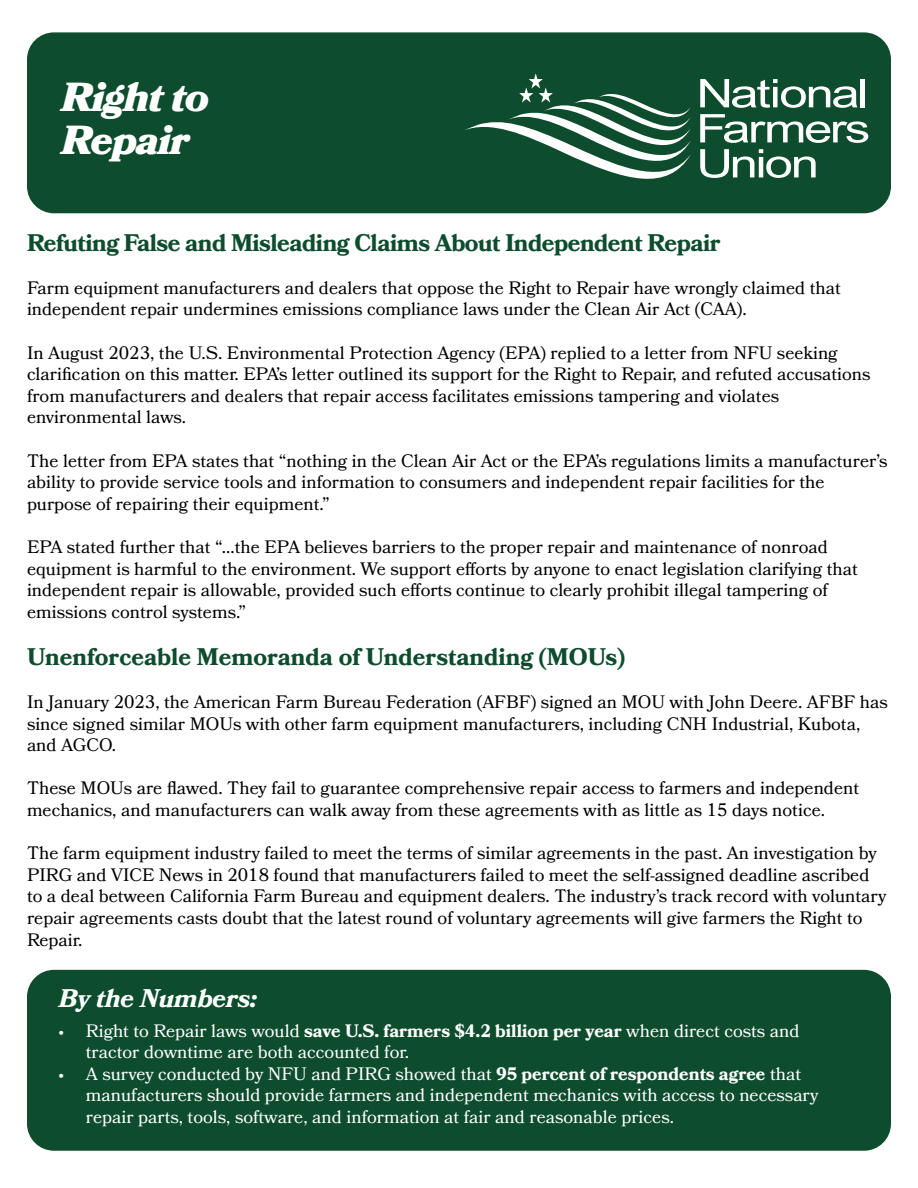
<style>
.page{position:relative;width:918px;height:1188px;background:#fff}
.page>*{position:absolute;margin:0;border:0;box-sizing:border-box;transform-origin:0 0}
.t1{font:italic 900 40.5px/42.6px "Bookmania";letter-spacing:-.02em;color:#fff}
.t2{font:italic 700 25.5px "Bookmania";color:#fff}
.t3{font:700 24px "Bookmania";letter-spacing:-.02em;color:#0d4d2d}
.t4{font:700 24px "Bookmania";color:#0d4d2d}
.t5{font:18px/21.6px "Bookmania";color:#000}
.t6{font:18px/21.6px "Bookmania";color:#fff}
.s1{font-weight:700}
</style>
<div class="page">
<div style="left:27px;top:32px;width:864px;height:181px;background:#0d4d2d;border-radius:27px"></div>
<svg style="left:700px;top:79px;width:158px;height:29px"></svg>
<div style="left:860px;top:79px;width:5px;height:28px;background:#fff"></div>
<svg style="left:465px;top:73px;width:226px;height:106px"></svg>
<svg style="left:700px;top:114px;width:168px;height:29px"></svg>
<svg style="left:700px;top:149px;width:116px;height:29px"></svg>
<div style="left:27px;top:970px;width:864px;height:181px;background:#0d4d2d;border-radius:27px"></div>
<h1 class="t1" style="left:62px;top:76px;width:149px">Right to<br>Repair</h1>
<h3 class="t3" style="left:27px;top:228px;width:695px">Refuting False and Misleading Claims About Independent Repair</h3>
<p class="t5" style="left:27px;top:277px;width:815px">Farm equipment manufacturers and dealers that oppose the Right to Repair have wrongly claimed that independent repair undermines emissions compliance laws under the Clean Air Act (CAA).</p>
<p class="t5" style="left:27px;top:341px;width:845px">In August 2023, the U.S. Environmental Protection Agency (EPA) replied to a letter from NFU seeking clarification on this matter. EPA’s letter outlined its support for the Right to Repair, and refuted accusations from manufacturers and dealers that repair access facilitates emissions tampering and violates environmental laws.</p>
<p class="t5" style="left:27px;top:449px;width:862px">The letter from EPA states that “nothing in the Clean Air Act or the EPA’s regulations limits a manufacturer’s ability to provide service tools and information to consumers and independent repair facilities for the purpose of repairing their equipment.”</p>
<p class="t5" style="left:27px;top:536px;width:832px">EPA stated further that “…the EPA believes barriers to the proper repair and maintenance of nonroad equipment is harmful to the environment. We support efforts by anyone to enact legislation clarifying that independent repair is allowable, provided such efforts continue to clearly prohibit illegal tampering of emissions control systems.”</p>
<h3 class="t4" style="left:27px;top:642px;width:600px">Unenforceable Memoranda of Understanding (MOUs)</h3>
<p class="t5" style="left:27px;top:691px;width:862px">In January 2023, the American Farm Bureau Federation (AFBF) signed an MOU with John Deere. AFBF has since signed similar MOUs with other farm equipment manufacturers, including CNH Industrial, Kubota, and AGCO.</p>
<p class="t5" style="left:27px;top:777px;width:834px">These MOUs are flawed. They fail to guarantee comprehensive repair access to farmers and independent mechanics, and manufacturers can walk away from these agreements with as little as 15 days notice.</p>
<p class="t5" style="left:27px;top:842px;width:861px">The farm equipment industry failed to meet the terms of similar agreements in the past. An investigation by PIRG and VICE News in 2018 found that manufacturers failed to meet the self-assigned deadline ascribed to a deal between California Farm Bureau and equipment dealers. The industry’s track record with voluntary repair agreements casts doubt that the latest round of voluntary agreements will give farmers the Right to Repair.</p>
<h2 class="t2" style="left:59px;top:983px;width:200px">By the Numbers:</h2>
<p class="t6" style="left:86px;top:1020px;width:715px;text-indent:-27px">• Right to Repair laws would <span class="s1">save U.S. farmers $4.2 billion per year</span> when direct costs and tractor downtime are both accounted for.</p>
<p class="t6" style="left:86px;top:1063px;width:734px;text-indent:-27px">• A survey conducted by NFU and PIRG showed that <span class="s1">95 percent of respondents agree</span> that manufacturers should provide farmers and independent mechanics with access to necessary repair parts, tools, software, and information at fair and reasonable prices.</p>
</div>
